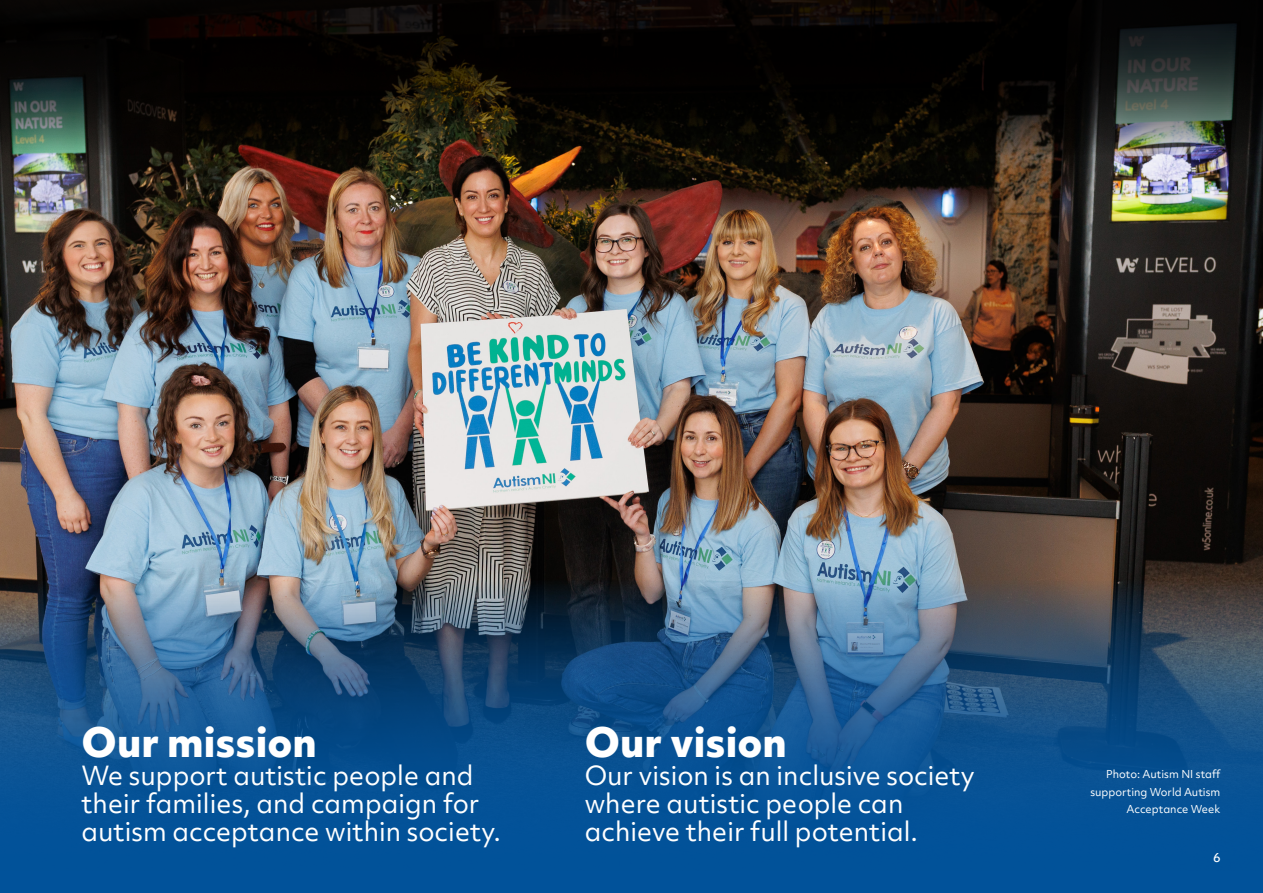
<style>
.page{position:relative;width:1263px;height:893px;background:#fff}
.page>*{position:absolute;margin:0;border:0;box-sizing:border-box;transform-origin:0 0}
.Body_Text{font:800 39px "Objektiv Mk 2";color:#fff}
.Body_Text-2{font:25.35px/28px "Objektiv Mk 2";color:#fff}
.Body_Text-3{font:500 12px "Objektiv Mk 2";color:#fff}
.Body_Text-4{font:10.5px/17.7px "Objektiv Mk 2";color:#fff;text-align:right}
</style>
<div class="page">
<img style="left:0;top:155px;width:1263px;height:425px">
<img style="left:0;top:580px;width:1263px;height:313px">
<svg style="left:0;top:0;width:1263px;height:155px;background:#100f0b"></svg>
<p class="Body_Text" style="left:81px;top:714px;width:237px">Our mission</p>
<p class="Body_Text-2" style="left:81px;top:761px;width:421px">We support autistic people and their families, and campaign for autism acceptance within society.</p>
<p class="Body_Text-4" style="left:1090px;top:765px;width:132px">Photo: Autism NI staff supporting World Autism<br>Acceptance Week</p>
<p class="Body_Text" style="left:585px;top:714px;width:204px">Our vision</p>
<p class="Body_Text-2" style="left:585px;top:761px;width:392px">Our vision is an inclusive society where autistic people can achieve their full potential.</p>
<p class="Body_Text-3" style="left:1213px;top:849px;width:9px">6</p>
</div>
